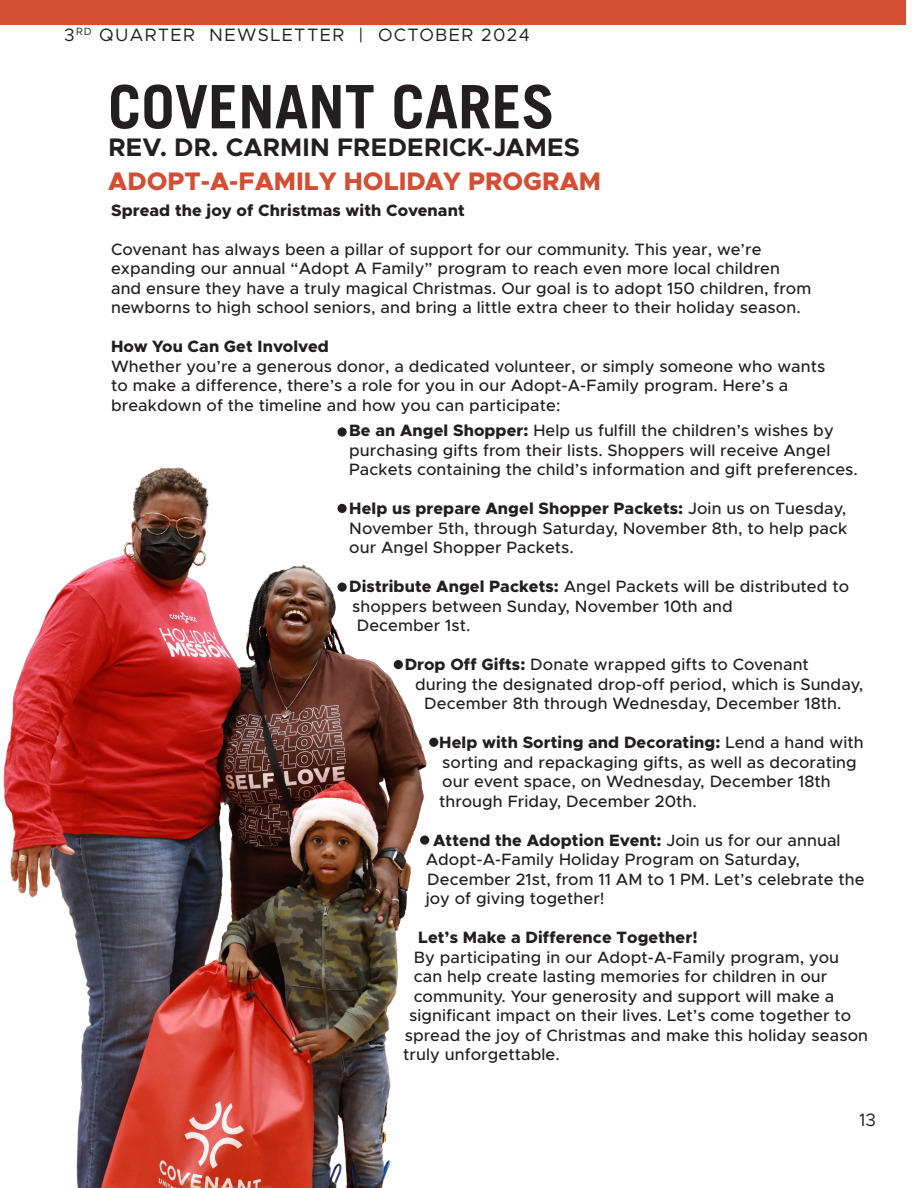
<style>
.page{position:relative;width:918px;height:1188px;background:#fff}
.page>*{position:absolute;margin:0;border:0;box-sizing:border-box;transform-origin:0 0}
.t1{font:700 60px "Trade Gothic LT";color:#231f20}
.Sub_Title{font:800 25.5px "Metropolis";color:#d44e33}
.H2__align_left{font:700 25.5px "Metropolis";letter-spacing:.01em;color:#231f20}
.t2{font:18px "Metropolis";letter-spacing:.075em;color:#231f20}
.master_head{font:500 16.5px/19.5px "Metropolis";letter-spacing:.005em;color:#231f20}
.master_head-2{font:800 16.5px "Metropolis";letter-spacing:.005em;color:#231f20}
.s1{font-weight:800}
</style>
<div class="page">
<div style="left:0;top:0;width:906px;height:25px;background:#d44e33"></div>
<img style="left:3px;top:467px;width:436px;height:721px">
<svg style="left:337px;top:427px;width:10px;height:10px"></svg>
<div style="left:337px;top:504px;width:10px;height:9px;background:#231f20;border-radius:50%"></div>
<div style="left:337px;top:583px;width:10px;height:9px;background:#231f20;border-radius:50%"></div>
<div style="left:394px;top:660px;width:9px;height:9px;background:#231f20;border-radius:50%"></div>
<div style="left:429px;top:738px;width:9px;height:9px;background:#231f20;border-radius:50%"></div>
<div style="left:420px;top:836px;width:9px;height:9px;background:#231f20;border-radius:50%"></div>
<p class="t2" style="left:64px;top:24px;width:467px">3<sup>RD</sup> QUARTER NEWSLETTER | OCTOBER 2024</p>
<p class="t1" style="left:108px;top:70px;width:448px">COVENANT CARES</p>
<p class="H2__align_left" style="left:108px;top:131px;width:473px">REV. DR. CARMIN FREDERICK-JAMES</p>
<p class="Sub_Title" style="left:108px;top:165px;width:494px">ADOPT-A-FAMILY HOLIDAY PROGRAM</p>
<p class="master_head-2" style="left:111px;top:199px;width:355px">Spread the joy of Christmas with Covenant</p>
<p class="master_head" style="left:111px;top:239px;width:702px">Covenant has always been a pillar of support for our community. This year, we’re expanding our annual “Adopt A Family” program to reach even more local children and ensure they have a truly magical Christmas. Our goal is to adopt 150 children, from newborns to high school seniors, and bring a little extra cheer to their holiday season.</p>
<p class="master_head-2" style="left:111px;top:336px;width:219px">How You Can Get Involved</p>
<p class="master_head" style="left:111px;top:356px;width:716px">Whether you’re a generous donor, a dedicated volunteer, or simply someone who wants to make a difference, there’s a role for you in our Adopt-A-Family program. Here’s a breakdown of the timeline and how you can participate:</p>
<p class="master_head" style="left:349px;top:421px;width:510px"><span class="s1">Be an Angel Shopper:</span> Help us fulfill the children’s wishes by purchasing gifts from their lists. Shoppers will receive Angel<br>Packets containing the child’s information and gift preferences.</p>
<p class="master_head" style="left:349px;top:499px;width:500px;text-align:justify"><span class="s1">Help us prepare Angel Shopper Packets:</span> Join us on Tuesday, November 5th, through Saturday, November 8th, to help pack our Angel Shopper Packets.</p>
<p class="master_head" style="left:349px;top:577px;width:501px"><span class="s1">Distribute Angel Packets:</span> Angel Packets will be distributed to shoppers between Sunday, November 10th and</p>
<p class="master_head" style="left:357px;top:616px;width:115px">December 1st.</p>
<p class="master_head" style="left:405px;top:655px;width:406px"><span class="s1">Drop Off Gifts:</span> Donate wrapped gifts to Covenant</p>
<p class="master_head" style="left:415px;top:674px;width:450px">during the designated drop-off period, which is Sunday,</p>
<p class="master_head" style="left:424px;top:694px;width:419px">December 8th through Wednesday, December 18th.</p>
<p class="master_head" style="left:439px;top:733px;width:426px"><span class="s1">Help with Sorting and Decorating:</span> Lend a hand with sorting and repackaging gifts, as well as decorating our event space, on Wednesday, December 18th through Friday, December 20th.</p>
<p class="master_head" style="left:426px;top:830px;width:440px;text-indent:8px"><span class="s1">Attend the Adoption Event:</span> Join us for our annual Adopt-A-Family Holiday Program on Saturday, December 21st, from 11 AM to 1 PM. Let’s celebrate the joy of giving together!</p>
<p class="master_head-2" style="left:418px;top:927px;width:281px">Let’s Make a Difference Together!</p>
<p class="master_head" style="left:414px;top:947px;width:427px">By participating in our Adopt-A-Family program, you</p>
<p class="master_head" style="left:414px;top:967px;width:415px">can help create lasting memories for children in our</p>
<p class="master_head" style="left:414px;top:986px;width:422px">community. Your generosity and support will make a</p>
<p class="master_head" style="left:409px;top:1006px;width:444px">significant impact on their lives. Let’s come together to</p>
<p class="master_head" style="left:405px;top:1025px;width:465px">spread the joy of Christmas and make this holiday season</p>
<p class="master_head" style="left:403px;top:1045px;width:158px">truly unforgettable.</p>
<p class="t2" style="left:859px;top:1109px;width:18px">13</p>
</div>
